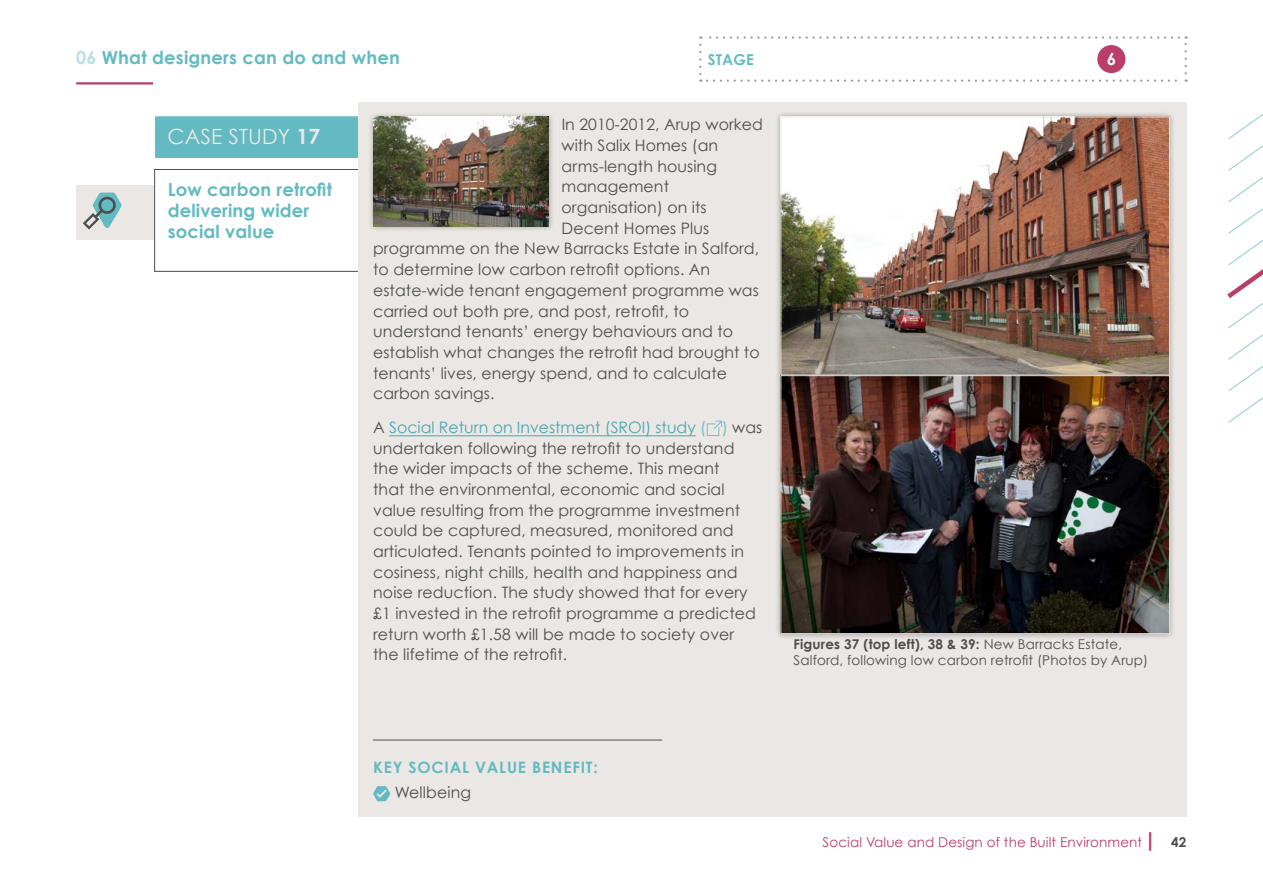
<style>
.page{position:relative;width:1263px;height:893px;background:#fff}
.page>*{position:absolute;margin:0;border:0;box-sizing:border-box;transform-origin:0 0}
.t1{font:21px "Century Gothic";letter-spacing:.01em;color:#eae7e4}
.t2{font:700 18px/20.7px "Century Gothic";letter-spacing:.01em;color:#64bac2}
.t3{font:700 16.8px "Century Gothic";color:#fff}
.t4{font:15.75px/20.7px "Century Gothic";letter-spacing:.005em;color:#4c4f4e}
.t5{font:700 15.75px "Century Gothic";letter-spacing:.05em;color:#64bac2}
.t6{font:700 15px "Century Gothic";letter-spacing:.01em;color:#64bac2}
.t7{font:13.5px/16.2px "Century Gothic";letter-spacing:.01em;color:#4c4f4e}
.t8{font:13.5px "Century Gothic";letter-spacing:.01em;color:#ba3e69}
.s1{color:#bddee1}
.s2{font-weight:700}
.s3{color:#48a7b3}
.s4{color:#64bac2}
.s5{font-weight:700;font-size:20.25px}
.s6{font-weight:700;color:#4c4f4e}
</style>
<div class="page">
<svg style="left:699px;top:36px;width:488px;height:46px"></svg>
<hr style="left:76px;top:82px;width:77px;height:2px;background:#ba3e69">
<svg style="left:1227px;top:114px;width:36px;height:309px"></svg>
<div style="left:1097px;top:45px;width:28px;height:28px;background:#ba3e69;border-radius:50%"></div>
<div style="left:76px;top:185px;width:88px;height:54px;background:#eae7e4"></div>
<svg style="left:83px;top:193px;width:39px;height:37px"></svg>
<div style="left:155px;top:169px;width:208px;height:102px;background:#fff"></div>
<div style="left:154px;top:169px;width:210px;height:103px;border:1px solid #4c4f4e"></div>
<div style="left:155px;top:116px;width:208px;height:43px;background:#64bac2"></div>
<div style="left:154px;top:116px;width:209px;height:43px;border:1px solid #fff"></div>
<div style="left:358px;top:102px;width:828px;height:714px;background:#eae7e4"></div>
<hr style="left:389px;top:435px;width:307px;height:1px;background:#48a7b3">
<div style="left:367px;top:111px;width:187px;height:121px;background:#000;opacity:.3"></div>
<img style="left:373px;top:117px;width:176px;height:109px">
<svg style="left:707px;top:421px;width:15px;height:15px"></svg>
<hr style="left:373px;top:740px;width:289px;height:1px;background:#4c4f4e">
<svg style="left:373px;top:786px;width:17px;height:15px"></svg>
<div style="left:775px;top:111px;width:400px;height:270px;background:#000;opacity:.3"></div>
<img style="left:782px;top:119px;width:386px;height:251px">
<div style="left:775px;top:370px;width:400px;height:270px;background:#000;opacity:.3"></div>
<div style="left:780px;top:375px;width:390px;height:259px;border:1px solid #eae7e4"></div>
<p class="t2" style="left:76px;top:47px;width:325px"><span class="s1">06</span> What designers can do and when</p>
<p class="t6" style="left:708px;top:50px;width:48px">STAGE</p>
<h1 class="t1" style="left:182px;top:123px;width:142px">CASE STUDY <span class="s2">4</span></h1>
<p class="t2" style="left:168px;top:179px;width:166px">Low carbon retrofit delivering wider social value</p>
<h1 class="t1" style="left:168px;top:124px;width:154px">CASE STUDY <span class="s2">17</span></h1>
<p class="t4" style="left:562px;top:114px;width:203px">In 2010-2012, Arup worked</p>
<p class="t4" style="left:562px;top:135px;width:158px">with Salix Homes (an</p>
<p class="t4" style="left:562px;top:155px;width:157px">arms-length housing</p>
<p class="t4" style="left:562px;top:176px;width:109px">management</p>
<p class="t4" style="left:562px;top:197px;width:147px">organisation) on its</p>
<p class="t4" style="left:562px;top:217px;width:149px">Decent Homes Plus</p>
<p class="t4" style="left:373px;top:238px;width:387px">programme on the New Barracks Estate in Salford,</p>
<p class="t4" style="left:373px;top:259px;width:339px">to determine low carbon retrofit options. An</p>
<p class="t4" style="left:373px;top:280px;width:387px">estate-wide tenant engagement programme was</p>
<p class="t4" style="left:373px;top:300px;width:318px">carried out both pre, and post, retrofit, to</p>
<p class="t4" style="left:373px;top:321px;width:361px">understand tenants’ energy behaviours and to</p>
<p class="t4" style="left:373px;top:342px;width:388px">establish what changes the retrofit had brought to</p>
<p class="t4" style="left:373px;top:362px;width:355px">tenants’ lives, energy spend, and to calculate</p>
<p class="t4" style="left:373px;top:383px;width:123px">carbon savings.</p>
<p class="t4" style="left:373px;top:416px;width:391px">A <span class="s3">Social Return on Investment (SROI) study</span> <span class="s4">( )</span> was undertaken following the retrofit to understand the wider impacts of the scheme. This meant<br>that the environmental, economic and social value resulting from the programme investment could be captured, measured, monitored and articulated. Tenants pointed to improvements in cosiness, night chills, health and happiness and noise reduction. The study showed that for every £1 invested in the retrofit programme a predicted return worth £1.58 will be made to society over the lifetime of the retrofit.</p>
<p class="t3" style="left:1107px;top:49px;width:11px">6</p>
<p class="t7" style="left:794px;top:635px;width:356px"><span class="s2">Figures 37 (top left), 38 &amp; 39:</span> New Barracks Estate,<br>Salford, following low carbon retrofit (Photos by Arup)</p>
<p class="t5" style="left:373px;top:757px;width:226px">KEY SOCIAL VALUE BENEFIT:</p>
<p class="t4" style="left:395px;top:782px;width:78px">Wellbeing</p>
<p class="t8" style="left:822px;top:833px;width:365px">Social Value and Design of the Built Environment<span class="s5">|</span> <span class="s6">42</span></p>
</div>
